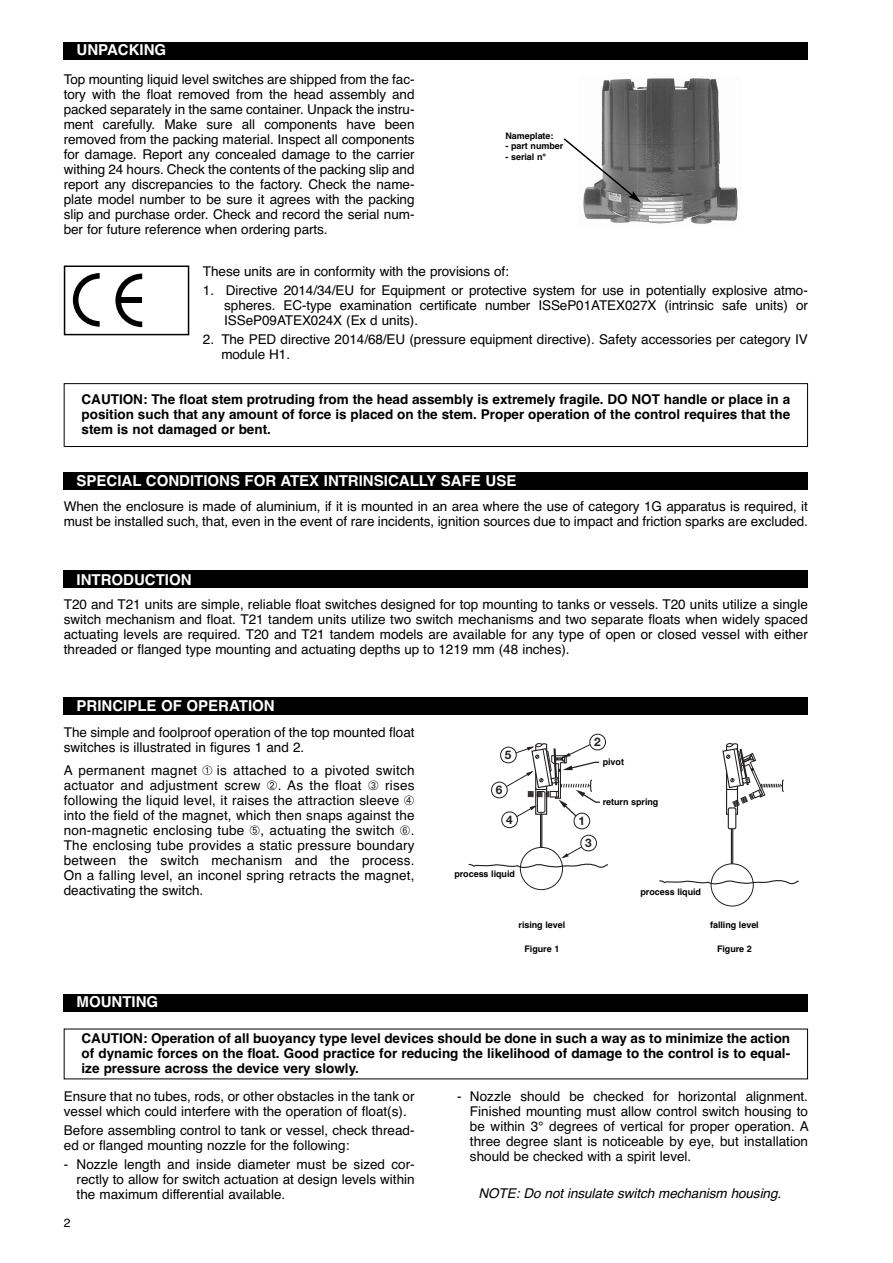
<style>
.page{position:relative;width:893px;height:1263px;background:#fff}
.page>*{position:absolute;margin:0;border:0;box-sizing:border-box;transform-origin:0 0}
.t1{font:700 15px "Helvetica";color:#fff}
.t2{font:13.5px/15px "Helvetica";color:#000;text-align:justify}
.t3{font:700 13.5px/15px "Helvetica";color:#000;text-align:justify}
.t4{font:italic 13.5px "Helvetica";letter-spacing:-.005em;color:#000}
.t5{font:12px "Helvetica";color:#000}
.t6{font:700 11.85px "Helvetica Neue";color:#231f20}
.t7{font:700 9px "Helvetica";letter-spacing:-.005em;color:#000}
</style>
<div class="page">
<div style="left:64px;top:571px;width:744px;height:17px;background:#000"></div>
<div style="left:64px;top:697px;width:744px;height:17px;background:#000"></div>
<div style="left:64px;top:43px;width:744px;height:17px;background:#000"></div>
<div style="left:64px;top:473px;width:744px;height:17px;background:#000"></div>
<svg style="left:73px;top:273px;width:27px;height:54px"></svg>
<svg style="left:115px;top:274px;width:27px;height:53px"></svg>
<div style="left:120px;top:297px;width:22px;height:6px;background:#000"></div>
<div style="left:64px;top:265px;width:125px;height:70px;border:2px solid #000"></div>
<img style="left:583px;top:78px;width:155px;height:146px">
<svg style="left:563px;top:137px;width:78px;height:66px"></svg>
<div style="left:64px;top:383px;width:744px;height:64px;border:1px solid #000"></div>
<div style="left:64px;top:995px;width:744px;height:17px;background:#000"></div>
<div style="left:540px;top:814px;width:2px;height:52px;border:1px solid #231f20"></div>
<div style="left:574px;top:813px;width:16px;height:16px;border:1px solid #231f20;border-radius:50%"></div>
<div style="left:520px;top:847px;width:43px;height:43px;border:1px solid #231f20;border-radius:50%"></div>
<div style="left:731px;top:826px;width:2px;height:50px;border:1px solid #231f20"></div>
<div style="left:728px;top:808px;width:8px;height:21px;background:#fff"></div>
<div style="left:728px;top:807px;width:8px;height:22px;border:1px solid #231f20"></div>
<div style="left:711px;top:864px;width:42px;height:42px;background:#fff;border-radius:50%"></div>
<div style="left:711px;top:863px;width:43px;height:43px;border:1px solid #231f20;border-radius:50%"></div>
<svg style="left:469px;top:842px;width:139px;height:27px"></svg>
<svg style="left:659px;top:879px;width:140px;height:7px"></svg>
<div style="left:491px;top:782px;width:17px;height:16px;border:1px solid #231f20;border-radius:50%"></div>
<div style="left:500px;top:747px;width:17px;height:16px;border:1px solid #231f20;border-radius:50%"></div>
<div style="left:501px;top:811px;width:17px;height:17px;border:1px solid #231f20;border-radius:50%"></div>
<div style="left:581px;top:835px;width:15px;height:16px;background:#fff;border-radius:50%"></div>
<div style="left:580px;top:835px;width:17px;height:16px;border:1px solid #231f20;border-radius:50%"></div>
<svg style="left:504px;top:743px;width:97px;height:79px"></svg>
<div style="left:590px;top:734px;width:15px;height:16px;background:#fff;border-radius:50%"></div>
<div style="left:589px;top:734px;width:17px;height:16px;border:1px solid #231f20;border-radius:50%"></div>
<svg style="left:722px;top:743px;width:62px;height:72px"></svg>
<p class="t1" style="left:77px;top:41px;width:91px">UNPACKING</p>
<p class="t2" style="left:64px;top:72px;width:352px">Top mounting liquid level switches are shipped from the fac&shy;tory with the float removed from the head assembly and packed separately in the same container. Unpack the instru&shy;ment carefully. Make sure all components have been removed from the packing material. Inspect all components for damage. Report any concealed damage to the carrier withing 24 hours. Check the contents of the packing slip and report any discrepancies to the factory. Check the name&shy;plate model number to be sure it agrees with the packing slip and purchase order. Check and record the serial num&shy;ber for future reference when ordering parts.</p>
<p class="t7" style="left:505px;top:131px;width:50px">Nameplate:</p>
<p class="t7" style="left:505px;top:141px;width:59px">- part number</p>
<p class="t7" style="left:505px;top:152px;width:42px">- serial n°</p>
<p class="t2" style="left:203px;top:263px;width:307px">These units are in conformity with the provisions of:</p>
<p class="t2" style="left:224px;top:283px;width:585px;text-indent:-21px">1. Directive 2014/34/EU for Equipment or protective system for use in potentially explosive atmo&shy;spheres. EC-type examination certificate number ISSeP01ATEX027X (intrinsic safe units) or ISSeP09ATEX024X (Ex d units).</p>
<p class="t2" style="left:221px;top:332px;width:588px;text-indent:-18px">2. The PED directive 2014/68/EU (pressure equipment directive). Safety accessories per category IV module H1.</p>
<p class="t3" style="left:82px;top:392px;width:710px">CAUTION: The float stem protruding from the head assembly is extremely fragile. DO NOT handle or place in a position such that any amount of force is placed on the stem. Proper operation of the control requires that the stem is not damaged or bent.</p>
<p class="t1" style="left:77px;top:472px;width:441px">SPECIAL CONDITIONS FOR ATEX INTRINSICALLY SAFE USE</p>
<p class="t2" style="left:64px;top:498px;width:746px">When the enclosure is made of aluminium, if it is mounted in an area where the use of category 1G apparatus is required, it must be installed such, that, even in the event of rare incidents, ignition sources due to impact and friction sparks are excluded.</p>
<p class="t1" style="left:77px;top:571px;width:116px">INTRODUCTION</p>
<p class="t2" style="left:64px;top:597px;width:746px">T20 and T21 units are simple, reliable float switches designed for top mounting to tanks or vessels. T20 units utilize a single switch mechanism and float. T21 tandem units utilize two switch mechanisms and two separate floats when widely spaced actuating levels are required. T20 and T21 tandem models are available for any type of open or closed vessel with either threaded or flanged type mounting and actuating depths up to 1219 mm (48 inches).</p>
<p class="t1" style="left:77px;top:697px;width:200px">PRINCIPLE OF OPERATION</p>
<p class="t2" style="left:64px;top:725px;width:352px">The simple and foolproof operation of the top mounted float switches is illustrated in figures 1 and 2.</p>
<p class="t2" style="left:64px;top:762px;width:352px">A permanent magnet ➀ is attached to a pivoted switch actuator and adjustment screw ➁. As the float ➂ rises following the liquid level, it raises the attraction sleeve ➃ into the field of the magnet, which then snaps against the non-magnetic enclosing tube ➄, actuating the switch ≈.<br>The enclosing tube provides a static pressure boundary between the switch mechanism and the process.<br>On a falling level, an inconel spring retracts the magnet, deactivating the switch.</p>
<p class="t6" style="left:505px;top:746px;width:8px">5</p>
<p class="t6" style="left:496px;top:781px;width:8px">6</p>
<p class="t6" style="left:506px;top:810px;width:8px">4</p>
<p class="t7" style="left:454px;top:868px;width:62px">process liquid</p>
<p class="t6" style="left:594px;top:733px;width:8px">2</p>
<p class="t6" style="left:578px;top:812px;width:8px">1</p>
<p class="t6" style="left:585px;top:834px;width:8px">3</p>
<p class="t7" style="left:603px;top:757px;width:23px">pivot</p>
<p class="t7" style="left:603px;top:797px;width:57px">return spring</p>
<p class="t7" style="left:640px;top:887px;width:62px">process liquid</p>
<p class="t7" style="left:519px;top:920px;width:48px">rising level</p>
<p class="t7" style="left:710px;top:920px;width:50px">falling level</p>
<p class="t7" style="left:524px;top:943px;width:36px">Figure 1</p>
<p class="t7" style="left:717px;top:943px;width:36px">Figure 2</p>
<p class="t1" style="left:77px;top:993px;width:83px">MOUNTING</p>
<p class="t3" style="left:82px;top:1031px;width:710px">CAUTION: Operation of all buoyancy type level devices should be done in such a way as to minimize the action of dynamic forces on the float. Good practice for reducing the likelihood of damage to the control is to equal&shy;ize pressure across the device very slowly.</p>
<p class="t2" style="left:64px;top:1088px;width:352px">Ensure that no tubes, rods, or other obstacles in the tank or vessel which could interfere with the operation of float(s).</p>
<p class="t2" style="left:64px;top:1123px;width:352px">Before assembling control to tank or vessel, check thread&shy;ed or flanged mounting nozzle for the following:</p>
<p class="t2" style="left:77px;top:1157px;width:340px;text-indent:-13px">- Nozzle length and inside diameter must be sized cor&shy;rectly to allow for switch actuation at design levels within the maximum differential available.</p>
<p class="t2" style="left:470px;top:1088px;width:340px;text-indent:-13px">- Nozzle should be checked for horizontal alignment.<br>Finished mounting must allow control switch housing to be within 3° degrees of vertical for proper operation. A three degree slant is noticeable by eye, but installation should be checked with a spirit level.</p>
<p class="t4" style="left:478px;top:1185px;width:304px">NOTE: Do not insulate switch mechanism housing.</p>
<p class="t5" style="left:64px;top:1215px;width:8px">2</p>
</div>
